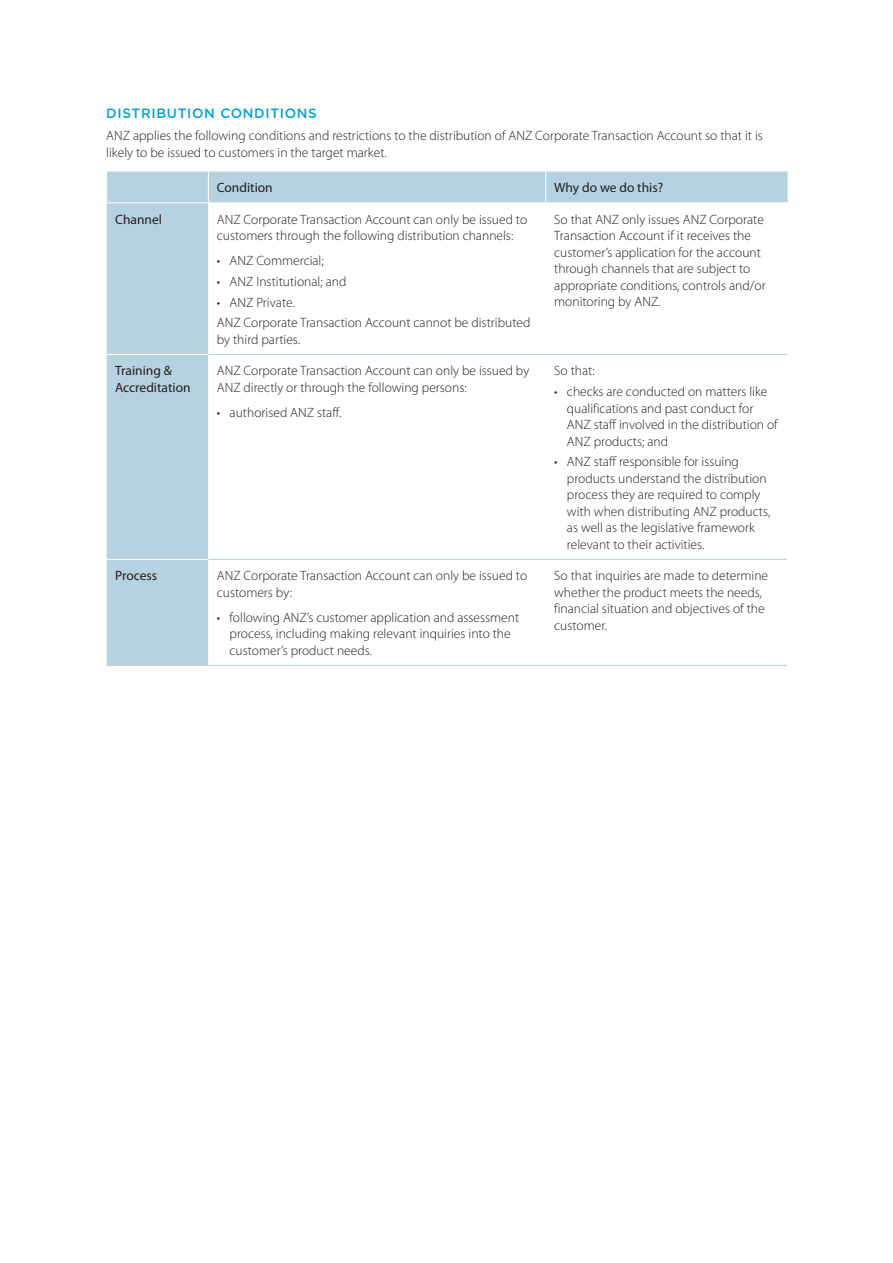
<style>
.page{position:relative;width:893px;height:1263px;background:#fff}
.page>*{position:absolute;margin:0;border:0;box-sizing:border-box;transform-origin:0 0}
.t1{font:300 13.5px/16.5px "Myriad Pro";color:#231f20}
.t2{font:13.5px/16.5px "Myriad Pro";color:#231f20}
.t3{font:500 13.5px "Gotham";letter-spacing:.05em;color:#00a2e1}
</style>
<div class="page">
<div style="left:107px;top:171px;width:680px;height:494px;background:#b6d1df"></div>
<svg style="left:208px;top:203px;width:579px;height:462px"></svg>
<hr style="left:208px;top:354px;width:338px;height:1px;background:#b6d1df">
<hr style="left:546px;top:354px;width:241px;height:1px;background:#b6d1df">
<hr style="left:208px;top:559px;width:338px;height:1px;background:#b6d1df">
<hr style="left:546px;top:559px;width:241px;height:1px;background:#b6d1df">
<hr style="left:208px;top:665px;width:338px;height:1px;background:#b6d1df">
<hr style="left:546px;top:665px;width:241px;height:1px;background:#b6d1df">
<hr style="left:107px;top:665px;width:101px;height:1px;background:#b6d1df">
<hr style="left:107px;top:354px;width:101px;height:1px;background:#fff">
<hr style="left:107px;top:559px;width:101px;height:1px;background:#fff">
<hr style="left:208px;top:171px;width:1px;height:31px;background:#fff">
<hr style="left:545px;top:171px;width:1px;height:31px;background:#fff">
<hr style="left:106px;top:202px;width:102px;height:1px;background:#fff">
<hr style="left:208px;top:202px;width:338px;height:1px;background:#fff">
<hr style="left:546px;top:202px;width:241px;height:1px;background:#fff">
<hr style="left:787px;top:171px;width:1px;height:31px;background:#b6d1df">
<h2 class="t3" style="left:106px;top:105px;width:212px">DISTRIBUTION CONDITIONS</h2>
<p class="t1" style="left:106px;top:128px;width:658px">ANZ applies the following conditions and restrictions to the distribution of ANZ Corporate Transaction Account so that it is likely to be issued to customers in the target market.</p>
<p class="t2" style="left:217px;top:179px;width:57px">Condition</p>
<p class="t2" style="left:554px;top:179px;width:111px">Why do we do this?</p>
<p class="t2" style="left:115px;top:211px;width:48px">Channel</p>
<p class="t1" style="left:217px;top:211px;width:312px">ANZ Corporate Transaction Account can only be issued to customers through the following distribution channels:</p>
<p class="t1" style="left:217px;top:252px;width:108px">• ANZ Commercial;</p>
<p class="t1" style="left:217px;top:273px;width:131px">• ANZ Institutional; and</p>
<p class="t1" style="left:217px;top:294px;width:79px">• ANZ Private.</p>
<p class="t1" style="left:217px;top:314px;width:315px">ANZ Corporate Transaction Account cannot be distributed by third parties.</p>
<p class="t1" style="left:554px;top:211px;width:213px">So that ANZ only issues ANZ Corporate Transaction Account if it receives the customer’s application for the account through channels that are subject to appropriate conditions, controls and/or monitoring by ANZ.</p>
<p class="t2" style="left:115px;top:362px;width:77px">Training &amp;<br>Accreditation</p>
<p class="t1" style="left:217px;top:362px;width:314px">ANZ Corporate Transaction Account can only be issued by<br>ANZ directly or through the following persons:</p>
<p class="t1" style="left:217px;top:404px;width:126px">• authorised ANZ staff.</p>
<p class="t2" style="left:115px;top:567px;width:44px">Process</p>
<p class="t1" style="left:217px;top:567px;width:312px">ANZ Corporate Transaction Account can only be issued to customers by:</p>
<p class="t1" style="left:230px;top:609px;width:291px;text-indent:-13px">• following ANZ’s customer application and assessment process, including making relevant inquiries into the customer’s product needs.</p>
<p class="t1" style="left:554px;top:362px;width:42px">So that:</p>
<p class="t1" style="left:567px;top:383px;width:212px;text-indent:-13px">• checks are conducted on matters like qualifications and past conduct for ANZ staff involved in the distribution of ANZ products; and</p>
<p class="t1" style="left:567px;top:453px;width:205px;text-indent:-13px">• ANZ staff responsible for issuing products understand the distribution process they are required to comply with when distributing ANZ products, as well as the legislative framework relevant to their activities.</p>
<p class="t1" style="left:554px;top:567px;width:215px">So that inquiries are made to determine whether the product meets the needs, financial situation and objectives of the customer.</p>
</div>
